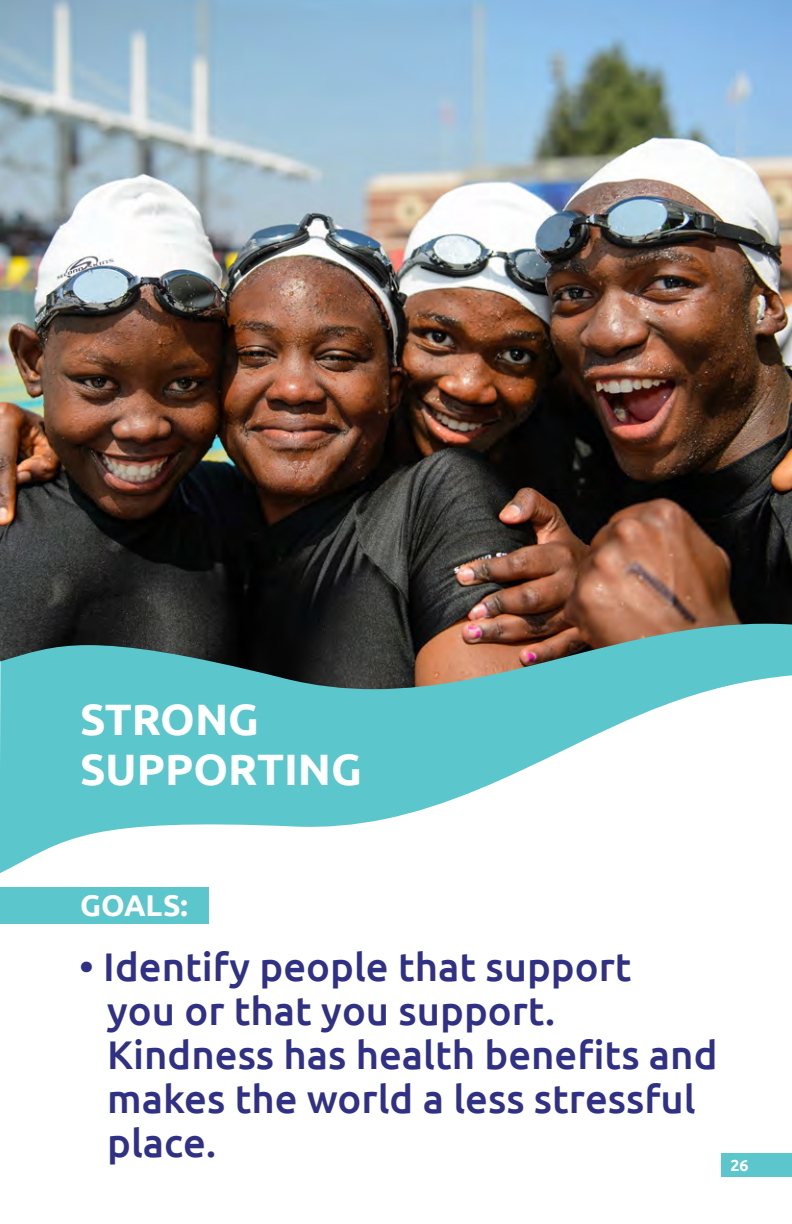
<style>
.page{position:relative;width:792px;height:1224px;background:#fff}
.page>*{position:absolute;margin:0;border:0;box-sizing:border-box;transform-origin:0 0}
.t1{font:700 44px/50px "Ubuntu";color:#fff}
.t2{font:500 40px/44px "Ubuntu";color:#303085}
.t3{font:700 30px "Ubuntu";color:#fff}
.t4{font:700 16px "Ubuntu";color:#fff}
</style>
<div class="page">
<div style="left:721px;top:1153px;width:71px;height:24px;background:#5bc6cc"></div>
<div style="left:0;top:888px;width:209px;height:36px;background:#5bc6cc"></div>
<svg style="left:0;top:689px;width:715px;height:184px;fill:#5bc6cc"></svg>
<img style="left:0;top:0;width:792px;height:689px">
<p class="t1" style="left:80px;top:694px;width:284px">STRONG<br>SUPPORTING</p>
<p class="t3" style="left:80px;top:887px;width:109px">GOALS:</p>
<p class="t2" style="left:107px;top:943px;width:612px;text-indent:-28px">• Identify people that support<br>you or that you support.<br>Kindness has health benefits and makes the world a less stressful place.</p>
<p class="t4" style="left:730px;top:1155px;width:20px">26</p>
</div>
